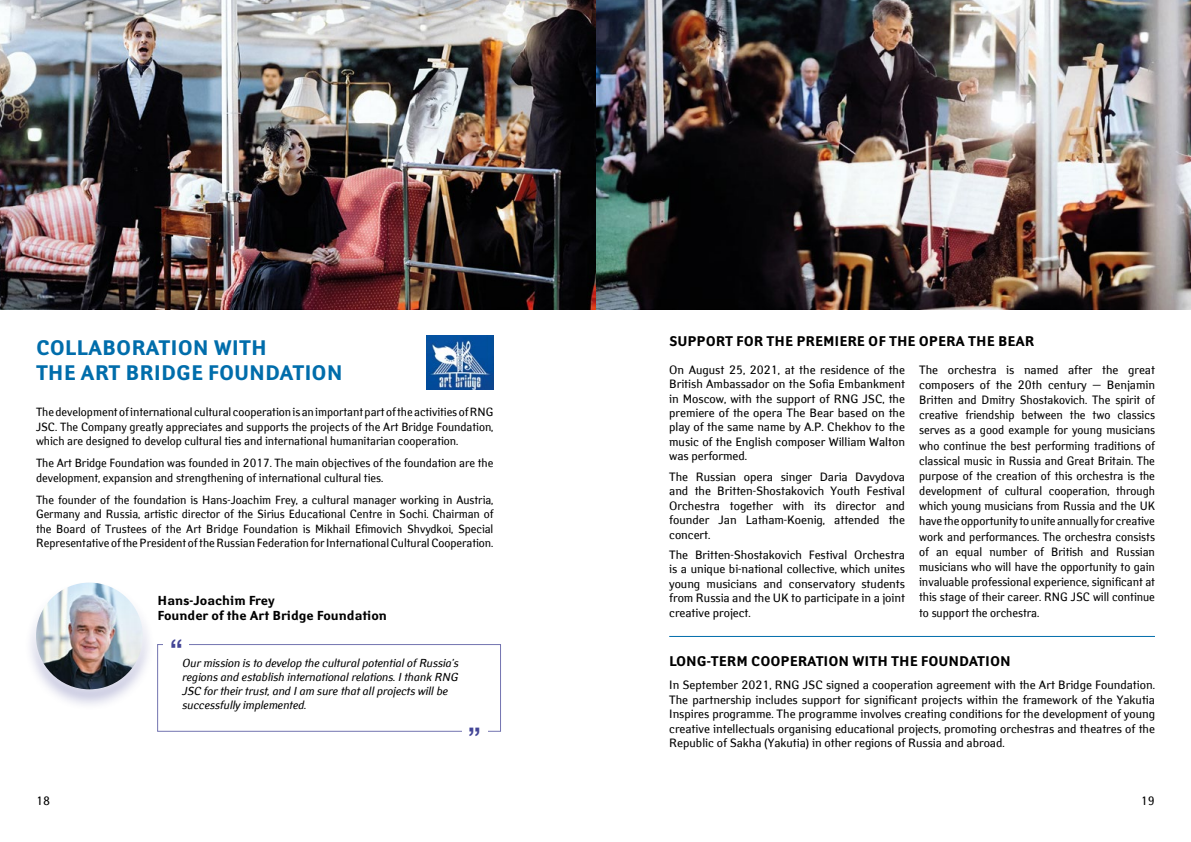
<style>
.page{position:relative;width:1191px;height:842px;background:#fff}
.page>*{position:absolute;margin:0;border:0;box-sizing:border-box;transform-origin:0 0}
.t1{font:500 30px "Helvetica Neue Cyr";color:#434596}
.t2{font:700 21px/25.2px "Yanus C";color:#006dab}
.t3{font:700 14px "Yanus C";color:#000}
.t4{font:700 13px/15.6px "Yanus C";color:#000}
.t5{font:12px/15.2px "Yanus C";color:#000;text-align:justify}
.t6{font:11.8px/14.2px "Yanus C";color:#000;text-align:justify}
.t7{font:italic 11.5px/13.8px "Yanus C";color:#000}
</style>
<div class="page">
<div style="left:157px;top:644px;width:344px;height:87px;background:#fff;border:1px solid #434596"></div>
<div style="left:164px;top:640px;width:25px;height:28px;background:#fff"></div>
<div style="left:462px;top:727px;width:25px;height:29px;background:#fff"></div>
<div style="left:24px;top:580px;width:131px;height:131px;background:#434596;opacity:.3"></div>
<div style="left:29px;top:575px;width:121px;height:122px;background:#fff;opacity:.75"></div>
<img style="left:36px;top:583px;width:107px;height:106px;border-radius:53px">
<img style="left:0;top:0;width:1191px;height:309px">
<img style="left:426px;top:335px;width:67px;height:55px">
<hr style="left:669px;top:636px;width:486px;height:1px;background:#006dab">
<h2 class="t2" style="left:36px;top:335px;width:308px">COLLABORATION WITH<br>THE ART BRIDGE FOUNDATION</h2>
<p class="t6" style="left:36px;top:405px;width:459px">The development of international cultural cooperation is an important part of the activities of RNG JSC. The Company greatly appreciates and supports the projects of the Art Bridge Foundation, which are designed to develop cultural ties and international humanitarian cooperation.</p>
<p class="t6" style="left:36px;top:456px;width:459px">The Art Bridge Foundation was founded in 2017. The main objectives of the foundation are the development, expansion and strengthening of international cultural ties.</p>
<p class="t6" style="left:36px;top:493px;width:459px">The founder of the foundation is Hans-Joachim Frey, a cultural manager working in Austria, Germany and Russia, artistic director of the Sirius Educational Centre in Sochi. Chairman of the Board of Trustees of the Art Bridge Foundation is Mikhail Efimovich Shvydkoi, Special Representative of the President of the Russian Federation for International Cultural Cooperation.</p>
<p class="t4" style="left:158px;top:593px;width:231px">Hans-Joachim Frey<br>Founder of the Art Bridge Foundation</p>
<h1 class="t1" style="left:170px;top:634px;width:15px">“</h1>
<p class="t7" style="left:182px;top:656px;width:278px">Our mission is to develop the cultural potential of Russia’s regions and establish international relations. I thank RNG JSC for their trust, and I am sure that all projects will be successfully implemented.</p>
<h1 class="t1" style="left:468px;top:722px;width:15px">”</h1>
<p class="t3" style="left:669px;top:333px;width:367px">SUPPORT FOR THE PREMIERE OF THE OPERA THE BEAR</p>
<p class="t5" style="left:669px;top:362px;width:237px;line-height:14.5px">On August 25, 2021, at the residence of the British Ambassador on the Sofia Embankment in Moscow, with the support of RNG JSC, the premiere of the opera The Bear based on the play of the same name by A.P. Chekhov to the music of the English composer William Walton was performed.</p>
<p class="t5" style="left:669px;top:469px;width:237px;line-height:14.5px">The Russian opera singer Daria Davydova and the Britten-Shostakovich Youth Festival Orchestra together with its director and founder Jan Latham-Koenig, attended the concert.</p>
<p class="t5" style="left:669px;top:547px;width:237px;line-height:14.5px">The Britten-Shostakovich Festival Orchestra is a unique bi-national collective, which unites young musicians and conservatory students from Russia and the UK to participate in a joint creative project.</p>
<p class="t5" style="left:919px;top:362px;width:237px">The orchestra is named after the great composers of the 20th century — Benjamin Britten and Dmitry Shostakovich. The spirit of creative friendship between the two classics serves as a good example for young musicians who continue the best performing traditions of classical music in Russia and Great Britain. The purpose of the creation of this orchestra is the development of cultural cooperation, through which young musicians from Russia and the UK have the opportunity to unite annually for creative work and performances. The orchestra consists of an equal number of British and Russian musicians who will have the opportunity to gain invaluable professional experience, significant at this stage of their career. RNG JSC will continue to support the orchestra.</p>
<p class="t3" style="left:669px;top:653px;width:343px">LONG-TERM COOPERATION WITH THE FOUNDATION</p>
<p class="t5" style="left:669px;top:678px;width:487px;line-height:14.4px">In September 2021, RNG JSC signed a cooperation agreement with the Art Bridge Foundation.<br>The partnership includes support for significant projects within the framework of the Yakutia Inspires programme. The programme involves creating conditions for the development of young creative intellectuals organising educational projects, promoting orchestras and theatres of the Republic of Sakha (Yakutia) in other regions of Russia and abroad.</p>
<p class="t5" style="left:36px;top:793px;width:16px">18</p>
<p class="t5" style="left:1141px;top:793px;width:16px">19</p>
</div>
